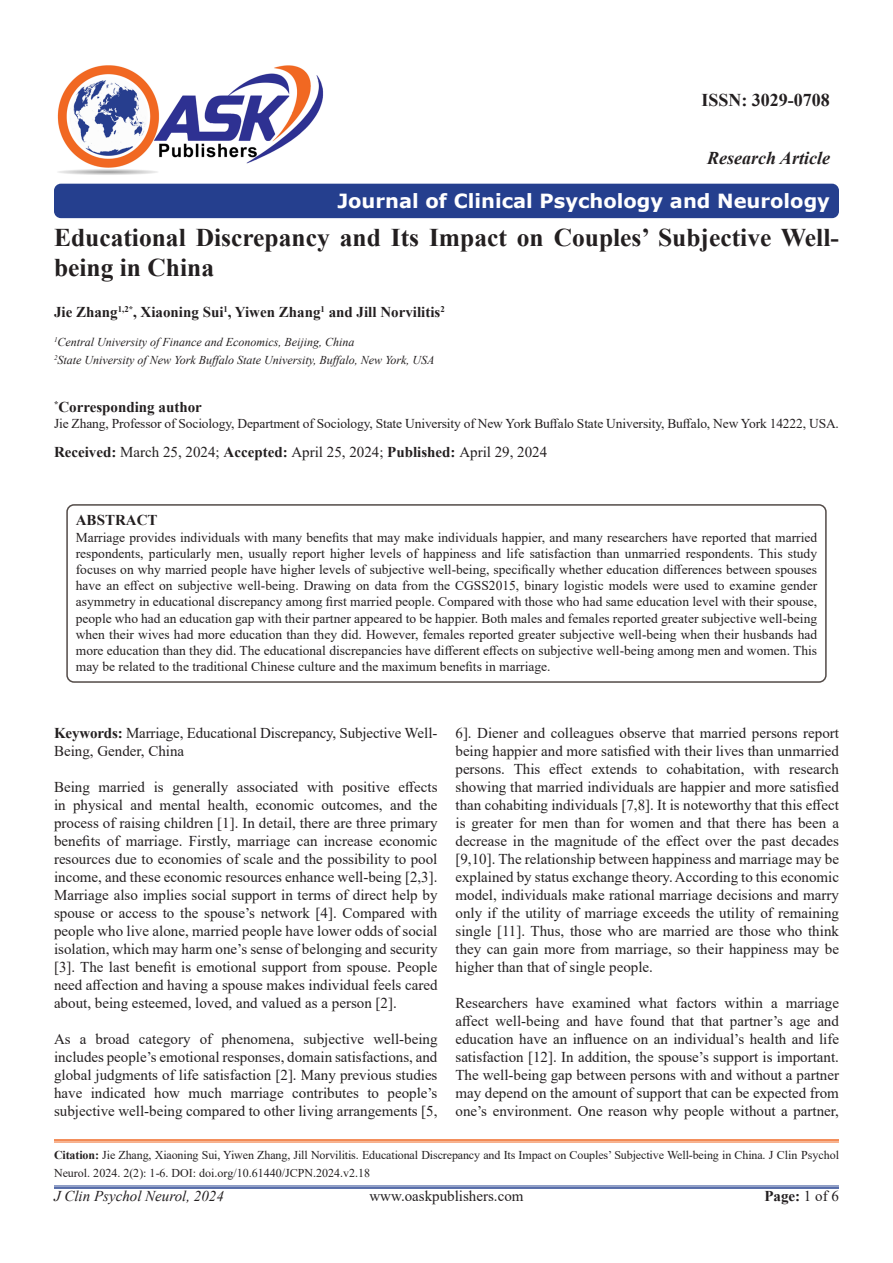
<style>
.page{position:relative;width:893px;height:1263px;background:#fff}
.page>*{position:absolute;margin:0;border:0;box-sizing:border-box;transform-origin:0 0}
.t1{font:700 25.5px/30.6px "Times New Roman";color:#231f20}
.t2{font:700 19.5px "Verdana";color:#fff}
.t3{font:italic 700 18px "Times New Roman";color:#231f20}
.t4{font:700 18px "Times New Roman";color:#231f20}
.t5{font:15px/18px "Times New Roman";color:#231f20;text-align:justify}
.t6{font:700 15px "Times New Roman";color:#231f20}
.t7{font:italic 15px "Times New Roman";color:#231f20}
.t8{font:13.5px/16.2px "Times New Roman";letter-spacing:-.01em;color:#231f20;text-align:justify}
.t9{font:12px/18px "Times New Roman";letter-spacing:-.01em;color:#231f20}
.t10{font:italic 12px "Times New Roman";color:#231f20}
.s1{font-weight:700}
.s2{font-weight:400}
</style>
<div class="page">
<hr style="left:54px;top:1186px;width:785px;height:1px;background:#24418f">
<hr style="left:54px;top:1187px;width:785px;height:2px;background:#24418f">
<div style="left:54px;top:184px;width:785px;height:34px;background:#253f8e;border-radius:7px"></div>
<hr style="left:54px;top:1139px;width:785px;height:2px;background:#f06822">
<hr style="left:54px;top:1142px;width:785px;height:1px;background:#f06822">
<img style="left:57px;top:65px;width:267px;height:110px">
<div style="left:66px;top:504px;width:761px;height:179px;border:2px solid #524a47;border-radius:7px"></div>
<p class="t4" style="left:701px;top:87px;width:130px">ISSN: 3029-0708</p>
<p class="t3" style="left:707px;top:145px;width:124px">Research Article</p>
<p class="t2" style="left:337px;top:187px;width:494px">Journal of Clinical Psychology and Neurology</p>
<p class="t1" style="left:54px;top:221px;width:786px">Educational Discrepancy and Its Impact on Couples’ Subjective Well&shy;being in China</p>
<p class="t6" style="left:54px;top:301px;width:392px">Jie Zhang<sup>1,2*</sup>, Xiaoning Sui<sup>1</sup>, Yiwen Zhang<sup>1</sup> and Jill Norvilitis<sup>2</sup></p>
<p class="t10" style="left:54px;top:334px;width:302px"><sup>1</sup>Central University of Finance and Economics, Beijing, China</p>
<p class="t10" style="left:54px;top:352px;width:382px"><sup>2</sup>State University of New York Buffalo State University, Buffalo, New York, USA</p>
<p class="t6" style="left:54px;top:396px;width:149px"><sup>*</sup>Corresponding author</p>
<p class="t8" style="left:54px;top:415px;width:786px">Jie Zhang, Professor of Sociology, Department of Sociology, State University of New York Buffalo State University, Buffalo, New York 14222, USA.</p>
<p class="t5" style="left:54px;top:443px;width:495px"><span class="s1">Received:</span> March 25, 2024; <span class="s1">Accepted:</span> April 25, 2024; <span class="s1">Published:</span> April 29, 2024</p>
<p class="t6" style="left:76px;top:509px;width:83px">ABSTRACT</p>
<p class="t8" style="left:76px;top:528px;width:743px">Marriage provides individuals with many benefits that may make individuals happier, and many researchers have reported that married respondents, particularly men, usually report higher levels of happiness and life satisfaction than unmarried respondents. This study focuses on why married people have higher levels of subjective well-being, specifically whether education differences between spouses have an effect on subjective well-being. Drawing on data from the CGSS2015, binary logistic models were used to examine gender asymmetry in educational discrepancy among first married people. Compared with those who had same education level with their spouse, people who had an education gap with their partner appeared to be happier. Both males and females reported greater subjective well-being when their wives had more education than they did. However, females reported greater subjective well-being when their husbands had more education than they did. The educational discrepancies have different effects on subjective well-being among men and women. This may be related to the traditional Chinese culture and the maximum benefits in marriage.</p>
<p class="t5" style="left:54px;top:723px;width:385px"><span class="s1">Keywords:</span> Marriage, Educational Discrepancy, Subjective Well-<br>Being, Gender, China</p>
<p class="t5" style="left:54px;top:777px;width:385px">Being married is generally associated with positive effects in physical and mental health, economic outcomes, and the process of raising children [1]. In detail, there are three primary benefits of marriage. Firstly, marriage can increase economic resources due to economies of scale and the possibility to pool income, and these economic resources enhance well-being [2,3].<br>Marriage also implies social support in terms of direct help by spouse or access to the spouse’s network [4]. Compared with people who live alone, married people have lower odds of social isolation, which may harm one’s sense of belonging and security [3]. The last benefit is emotional support from spouse. People need affection and having a spouse makes individual feels cared about, being esteemed, loved, and valued as a person [2].</p>
<p class="t5" style="left:54px;top:1029px;width:385px">As a broad category of phenomena, subjective well-being includes people’s emotional responses, domain satisfactions, and global judgments of life satisfaction [2]. Many previous studies have indicated how much marriage contributes to people’s subjective well-being compared to other living arrangements [5,</p>
<p class="t5" style="left:455px;top:723px;width:385px">6]. Diener and colleagues observe that married persons report being happier and more satisfied with their lives than unmarried persons. This effect extends to cohabitation, with research showing that married individuals are happier and more satisfied than cohabiting individuals [7,8]. It is noteworthy that this effect is greater for men than for women and that there has been a decrease in the magnitude of the effect over the past decades [9,10]. The relationship between happiness and marriage may be explained by status exchange theory. According to this economic model, individuals make rational marriage decisions and marry only if the utility of marriage exceeds the utility of remaining single [11]. Thus, those who are married are those who think they can gain more from marriage, so their happiness may be higher than that of single people.</p>
<p class="t5" style="left:455px;top:993px;width:385px">Researchers have examined what factors within a marriage affect well-being and have found that that partner’s age and education have an influence on an individual’s health and life satisfaction [12]. In addition, the spouse’s support is important.<br>The well-being gap between persons with and without a partner may depend on the amount of support that can be expected from one’s environment. One reason why people without a partner,</p>
<p class="t9" style="left:54px;top:1145px;width:786px"><span class="s1">Citation:</span> Jie Zhang, Xiaoning Sui, Yiwen Zhang, Jill Norvilitis. Educational Discrepancy and Its Impact on Couples’ Subjective Well-being in China. J Clin Psychol<br>Neurol. 2024. 2(2): 1-6. DOI: doi.org/10.61440/JCPN.2024.v2.18</p>
<p class="t6" style="left:764px;top:1185px;width:76px">Page: <span class="s2">1 of 6</span></p>
<p class="t7" style="left:54px;top:1186px;width:171px">J Clin Psychol Neurol, 2024</p>
<p class="t5" style="left:369px;top:1187px;width:156px">www.oaskpublishers.com</p>
</div>
